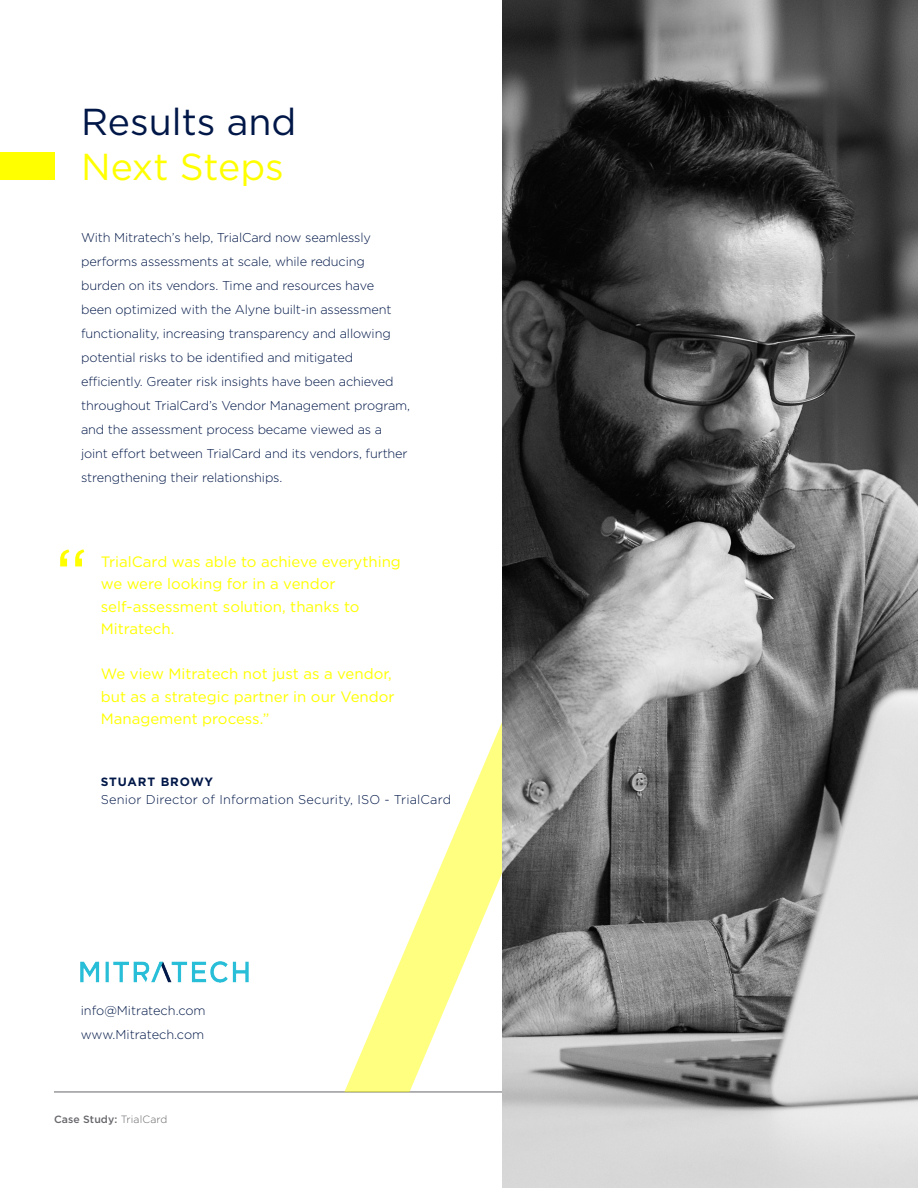
<style>
.page{position:relative;width:918px;height:1188px;background:#fff}
.page>*{position:absolute;margin:0;border:0;box-sizing:border-box;transform-origin:0 0}
.t1{font:75px "Gotham HTF";color:#ff0}
.t2{font:37.5px "Gotham HTF";color:#001748}
.t3{font:37.5px "Gotham HTF";color:#ff0}
.t4{font:15px/22.5px "Gotham HTF";color:#ff0}
.t5{font:300 12.75px/24px "Gotham HTF";letter-spacing:-.01em;color:#001748}
.t6{font:300 12.75px "Gotham HTF";letter-spacing:.015em;color:#001748}
.t7{font:700 12px "Gotham HTF";letter-spacing:.075em;color:#001748}
.t8{font:500 10.5px "Gotham HTF";letter-spacing:.01em;color:#67666b}
.s1{font-weight:300}
</style>
<div class="page">
<hr style="left:54px;top:1092px;width:810px;height:1px;background:#67666b">
<img style="left:81px;top:961px;width:167px;height:21px">
<div style="left:0;top:152px;width:54px;height:28px;background:#ff0"></div>
<svg style="left:344px;top:722px;width:158px;height:370px"></svg>
<img style="left:502px;top:0;width:416px;height:1188px">
<h2 class="t2" style="left:81px;top:107px;width:217px">Results and</h2>
<h2 class="t3" style="left:81px;top:152px;width:204px">Next Steps</h2>
<p class="t5" style="left:81px;top:226px;width:331px">With Mitratech’s help, TrialCard now seamlessly performs assessments at scale, while reducing burden on its vendors. Time and resources have<br>been optimized with the Alyne built-in assessment functionality, increasing transparency and allowing potential risks to be identified and mitigated efficiently. Greater risk insights have been achieved throughout TrialCard’s Vendor Management program, and the assessment process became viewed as a joint effort between TrialCard and its vendors, further strengthening their relationships.</p>
<h1 class="t1" style="left:55px;top:547px;width:35px">“</h1>
<p class="t4" style="left:101px;top:551px;width:302px">TrialCard was able to achieve everything we were looking for in a vendor self-assessment solution, thanks to<br>Mitratech.</p>
<p class="t4" style="left:101px;top:664px;width:295px">We view Mitratech not just as a vendor, but as a strategic partner in our Vendor<br>Management process.”</p>
<p class="t7" style="left:101px;top:775px;width:114px">STUART BROWY</p>
<p class="t6" style="left:101px;top:794px;width:352px">Senior Director of Information Security, ISO - TrialCard</p>
<p class="t5" style="left:81px;top:999px;width:127px">info@Mitratech.com www.Mitratech.com</p>
<p class="t8" style="left:54px;top:1115px;width:115px">Case Study: <span class="s1">TrialCard</span></p>
</div>
